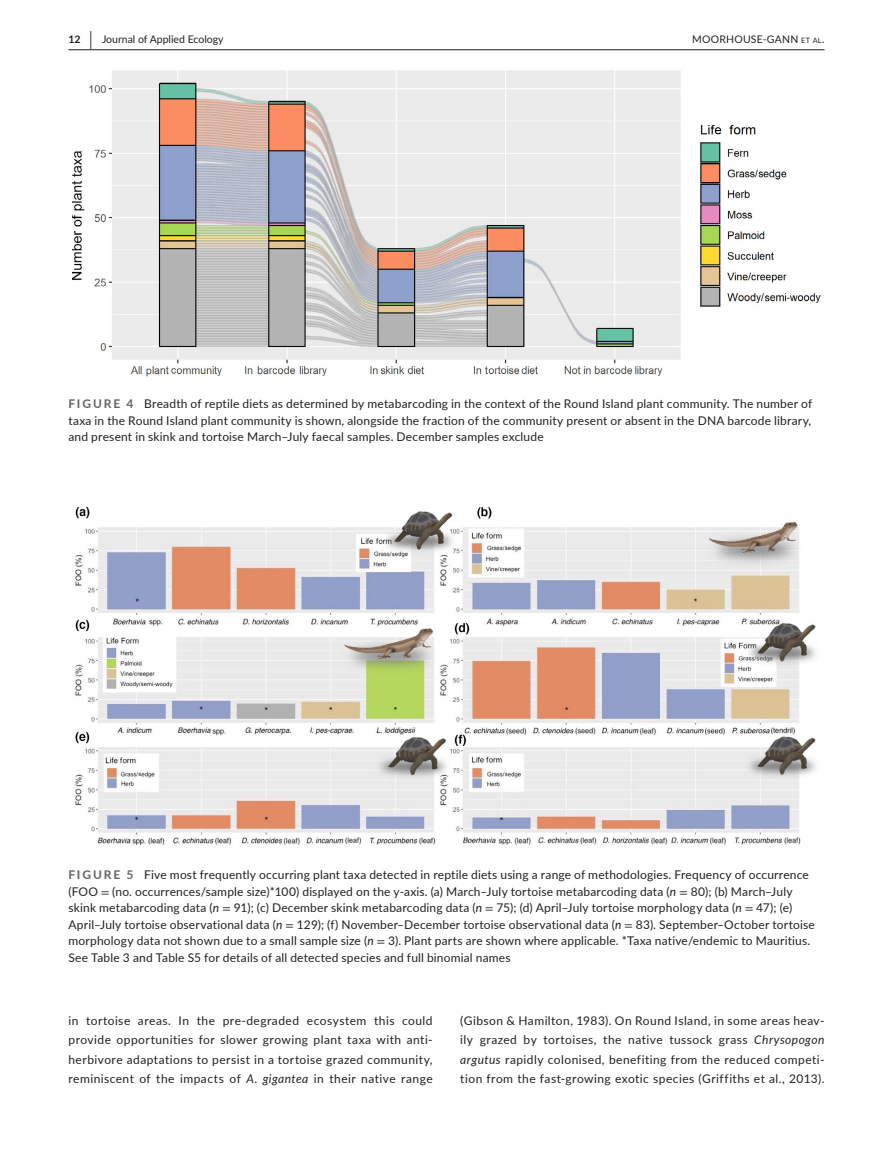
<style>
.page{position:relative;width:893px;height:1174px;background:#fff}
.page>*{position:absolute;margin:0;border:0;box-sizing:border-box;transform-origin:0 0}
.t1{font:12px/16.5px "Lato";letter-spacing:.015em;color:#231f20;text-align:justify}
.t2{font:10.5px "Lato";color:#231f20}
.t3{font:10.5px "Lato";letter-spacing:.02em;color:#231f20}
.t4{font:700 10.5px "Lato";color:#231f20}
.s1{font-size:19.5px}
.s2{font-size:7.35px}
.s3{font-weight:700;color:#636366}
.s4{font-family:"STIX"}
.s5{font-style:italic}
</style>
<div class="page">
<hr style="left:68px;top:49px;width:756px;height:1px;background:#231f20">
<img style="left:73px;top:70px;width:747px;height:306px">
<img style="left:75px;top:508px;width:741px;height:338px">
<p class="t4" style="left:68px;top:31px;width:25px">12 <span class="s1">|</span></p>
<p class="t2" style="left:102px;top:31px;width:123px">Journal of Applied Ecology</p>
<p class="t3" style="left:692px;top:31px;width:134px">MOORHOUSE-GANN <span class="s2">et al</span>.</p>
<p class="t1" style="left:68px;top:395px;width:745px"><span class="s3">FIGURE 4</span> Breadth of reptile diets as determined by metabarcoding in the context of the Round Island plant community. The number of taxa in the Round Island plant community is shown, alongside the fraction of the community present or absent in the DNA barcode library, and present in skink and tortoise March–July faecal samples. December samples exclude</p>
<p class="t1" style="left:68px;top:866px;width:748px;text-align:left"><span class="s3">FIGURE 5</span> Five most frequently occurring plant taxa detected in reptile diets using a range of methodologies. Frequency of occurrence (FOO <span class="s4">=</span> (no. occurrences/sample size)*100) displayed on the y-axis. (a) March–July tortoise metabarcoding data (<span class="s5">n</span> <span class="s4">=</span> 80); (b) March–July skink metabarcoding data (<span class="s5">n</span> <span class="s4">=</span> 91); (c) December skink metabarcoding data (<span class="s5">n</span> <span class="s4">=</span> 75); (d) April–July tortoise morphology data (<span class="s5">n</span> <span class="s4">=</span> 47); (e)<br>April–July tortoise observational data (<span class="s5">n</span> <span class="s4">=</span> 129); (f) November–December tortoise observational data (<span class="s5">n</span> <span class="s4">=</span> 83). September–October tortoise morphology data not shown due to a small sample size (<span class="s5">n</span> <span class="s4">=</span> 3). Plant parts are shown where applicable. *Taxa native/endemic to Mauritius.<br>See Table 3 and Table S5 for details of all detected species and full binomial names</p>
<p class="t1" style="left:68px;top:1010px;width:366px;line-height:19.5px">in tortoise areas. In the pre-degraded ecosystem this could provide opportunities for slower growing plant taxa with anti&shy;herbivore adaptations to persist in a tortoise grazed community, reminiscent of the impacts of <span class="s5">A. gigantea</span> in their native range</p>
<p class="t1" style="left:460px;top:1010px;width:366px;line-height:19.5px">(Gibson &amp; Hamilton, 1983). On Round Island, in some areas heav&shy;ily grazed by tortoises, the native tussock grass <span class="s5">Chrysopogon argutus</span> rapidly colonised, benefiting from the reduced competi&shy;tion from the fast-growing exotic species (Griffiths et al., 2013).</p>
</div>
